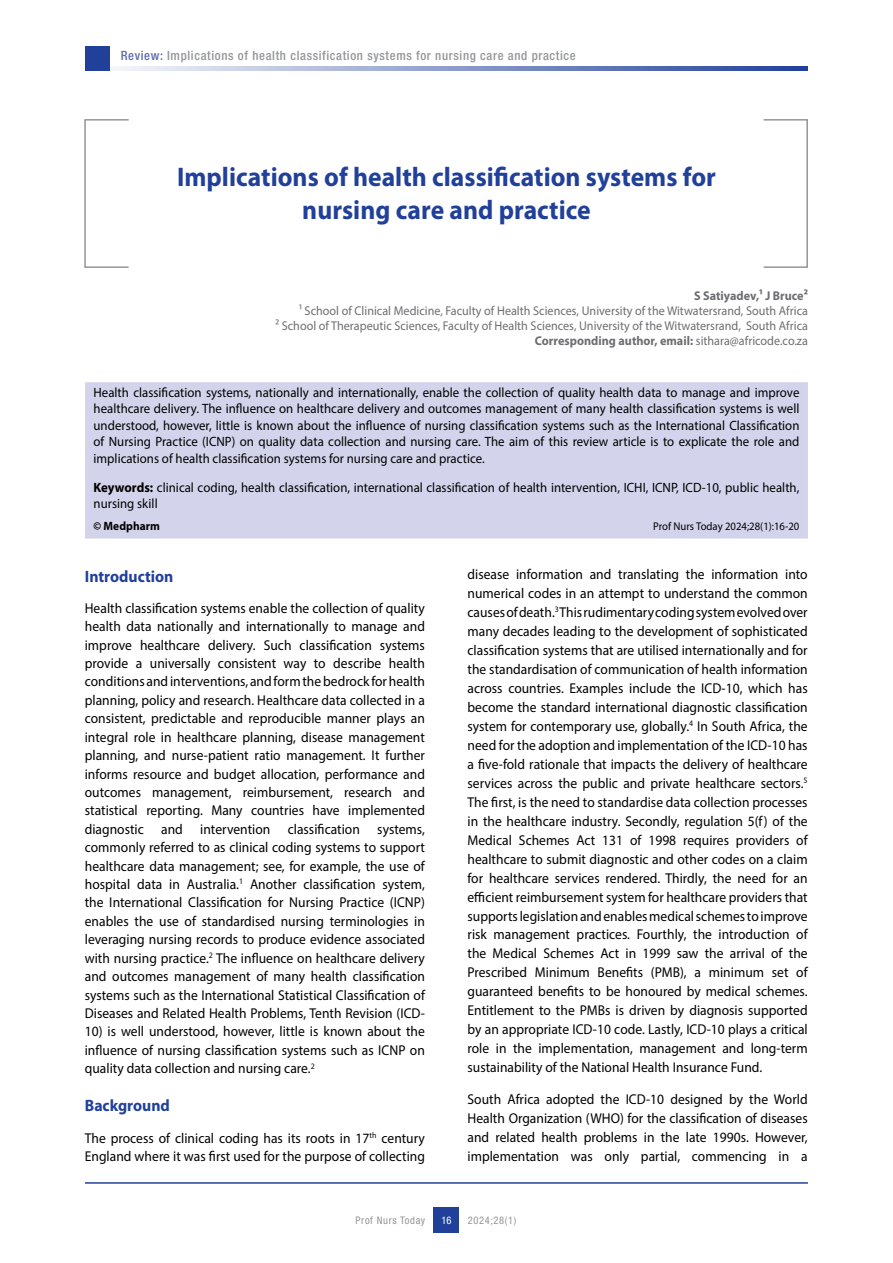
<style>
.page{position:relative;width:893px;height:1263px;background:#fff}
.page>*{position:absolute;margin:0;border:0;box-sizing:border-box;transform-origin:0 0}
.t1{font:700 27px/33px "Myriad Pro";color:#21409a;text-align:center;scale:.95 1}
.t2{font:700 16.5px "Myriad Pro";color:#21409a;scale:.95 1}
.t3{font:14.25px/18.9px "Myriad Pro";color:#000;text-align:justify;scale:.95 1}
.t4{font:13.5px/16.5px "Myriad Pro";color:#000;text-align:justify;scale:.95 1}
.t5{font:12.75px/15px "Myriad Pro";color:#6d6e71;text-align:right;scale:.95 1}
.t6{font:500 condensed 12.75px "Helvetica Neue LT Std";letter-spacing:.05em;color:#939598}
.t7{font:700 12.75px "Myriad Pro";color:#6d6e71;scale:.95 1}
.t8{font:700 12px "Myriad Pro";color:#000;scale:.95 1}
.t9{font:11.25px "Myriad Pro";color:#000;scale:.95 1}
.t10{font:condensed 10.5px "Helvetica Neue LT Std";letter-spacing:.06em;color:#939598}
.t11{font:condensed 10.5px "Helvetica Neue LT Std";color:#fff}
.s1{color:#6069b0}
.s2{font-weight:700}
</style>
<div class="page">
<svg style="left:109px;top:66px;width:699px;height:5px;background:#8a9ac9"></svg>
<div style="left:85px;top:47px;width:24px;height:24px;background:#21409a"></div>
<div style="left:434px;top:1208px;width:25px;height:25px;background:#21409a"></div>
<hr style="left:85px;top:1182px;width:723px;height:2px;background:#21409a">
<div style="left:763px;top:119px;width:45px;height:149px;border:2px solid #939598"></div>
<div style="left:84px;top:119px;width:45px;height:149px;border:2px solid #939598"></div>
<div style="left:85px;top:382px;width:723px;height:157px;background:#d3d4eb"></div>
<p class="t6" style="left:121px;top:48px;width:456px"><span class="s1">Review:</span> Implications of health classification systems for nursing care and practice</p>
<h1 class="t1" style="left:177px;top:159px;width:569px">Implications of health classification systems for nursing care and practice</h1>
<p class="t7" style="left:694px;top:287px;width:121px">S Satiyadev,1 J Bruce2</p>
<p class="t5" style="left:275px;top:303px;width:562px">1 School of Clinical Medicine, Faculty of Health Sciences, University of the Witwatersrand, South Africa<br>2 School of Therapeutic Sciences, Faculty of Health Sciences, University of the Witwatersrand, South Africa<br><span class="s2">Corresponding author, email:</span> sithara@africode.co.za</p>
<p class="t4" style="left:94px;top:384px;width:745px">Health classification systems, nationally and internationally, enable the collection of quality health data to manage and improve healthcare delivery. The influence on healthcare delivery and outcomes management of many health classification systems is well understood, however, little is known about the influence of nursing classification systems such as the International Classification of Nursing Practice (ICNP) on quality data collection and nursing care. The aim of this review article is to explicate the role and implications of health classification systems for nursing care and practice.</p>
<p class="t4" style="left:94px;top:479px;width:744px"><span class="s2">Keywords:</span> clinical coding, health classification, international classification of health intervention, ICHI, ICNP, ICD-10, public health, nursing skill</p>
<p class="t8" style="left:94px;top:518px;width:71px">© Medpharm</p>
<p class="t9" style="left:653px;top:519px;width:155px">Prof Nurs Today 2024;28(1):16-20</p>
<p class="t2" style="left:85px;top:565px;width:95px">Introduction</p>
<p class="t3" style="left:85px;top:598px;width:360px;line-height:18.5px">Health classification systems enable the collection of quality health data nationally and internationally to manage and improve healthcare delivery. Such classification systems provide a universally consistent way to describe health conditions and interventions, and form the bedrock for health planning, policy and research. Healthcare data collected in a consistent, predictable and reproducible manner plays an integral role in healthcare planning, disease management planning, and nurse-patient ratio management. It further informs resource and budget allocation, performance and outcomes management, reimbursement, research and statistical reporting. Many countries have implemented diagnostic and intervention classification systems, commonly referred to as clinical coding systems to support healthcare data management; see, for example, the use of hospital data in Australia.<sup>1</sup> Another classification system, the International Classification for Nursing Practice (ICNP) enables the use of standardised nursing terminologies in leveraging nursing records to produce evidence associated with nursing practice.<sup>2</sup> The influence on healthcare delivery and outcomes management of many health classification systems such as the International Statistical Classification of Diseases and Related Health Problems, Tenth Revision (ICD-</p>
<p class="t3" style="left:85px;top:1022px;width:360px;line-height:18.5px">10) is well understood, however, little is known about the influence of nursing classification systems such as ICNP on quality data collection and nursing care.<sup>2</sup></p>
<p class="t2" style="left:85px;top:1095px;width:91px">Background</p>
<p class="t3" style="left:85px;top:1128px;width:360px;line-height:18.5px">The process of clinical coding has its roots in 17<sup>th</sup> century<br>England where it was first used for the purpose of collecting</p>
<p class="t3" style="left:467px;top:565px;width:360px">disease information and translating the information into numerical codes in an attempt to understand the common causes of death.<sup>3</sup> This rudimentary coding system evolved over many decades leading to the development of sophisticated classification systems that are utilised internationally and for the standardisation of communication of health information across countries. Examples include the ICD-10, which has become the standard international diagnostic classification system for contemporary use, globally.<sup>4</sup> In South Africa, the need for the adoption and implementation of the ICD-10 has a five-fold rationale that impacts the delivery of healthcare services across the public and private healthcare sectors.<sup>5<br></sup>The first, is the need to standardise data collection processes in the healthcare industry. Secondly, regulation 5(f) of the Medical Schemes Act 131 of 1998 requires providers of healthcare to submit diagnostic and other codes on a claim for healthcare services rendered. Thirdly, the need for an efficient reimbursement system for healthcare providers that supports legislation and enables medical schemes to improve risk management practices. Fourthly, the introduction of the Medical Schemes Act in 1999 saw the arrival of the Prescribed Minimum Benefits (PMB), a minimum set of guaranteed benefits to be honoured by medical schemes.<br>Entitlement to the PMBs is driven by diagnosis supported by an appropriate ICD-10 code. Lastly, ICD-10 plays a critical role in the implementation, management and long-term sustainability of the National Health Insurance Fund.</p>
<p class="t3" style="left:467px;top:1089px;width:360px">South Africa adopted the ICD-10 designed by the World Health Organization (WHO) for the classification of diseases and related health problems in the late 1990s. However, implementation was only partial, commencing in a</p>
<p class="t10" style="left:356px;top:1214px;width:71px">Prof Nurs Today</p>
<p class="t11" style="left:441px;top:1214px;width:12px">16</p>
<p class="t10" style="left:468px;top:1214px;width:50px">2024;28(1)</p>
</div>
